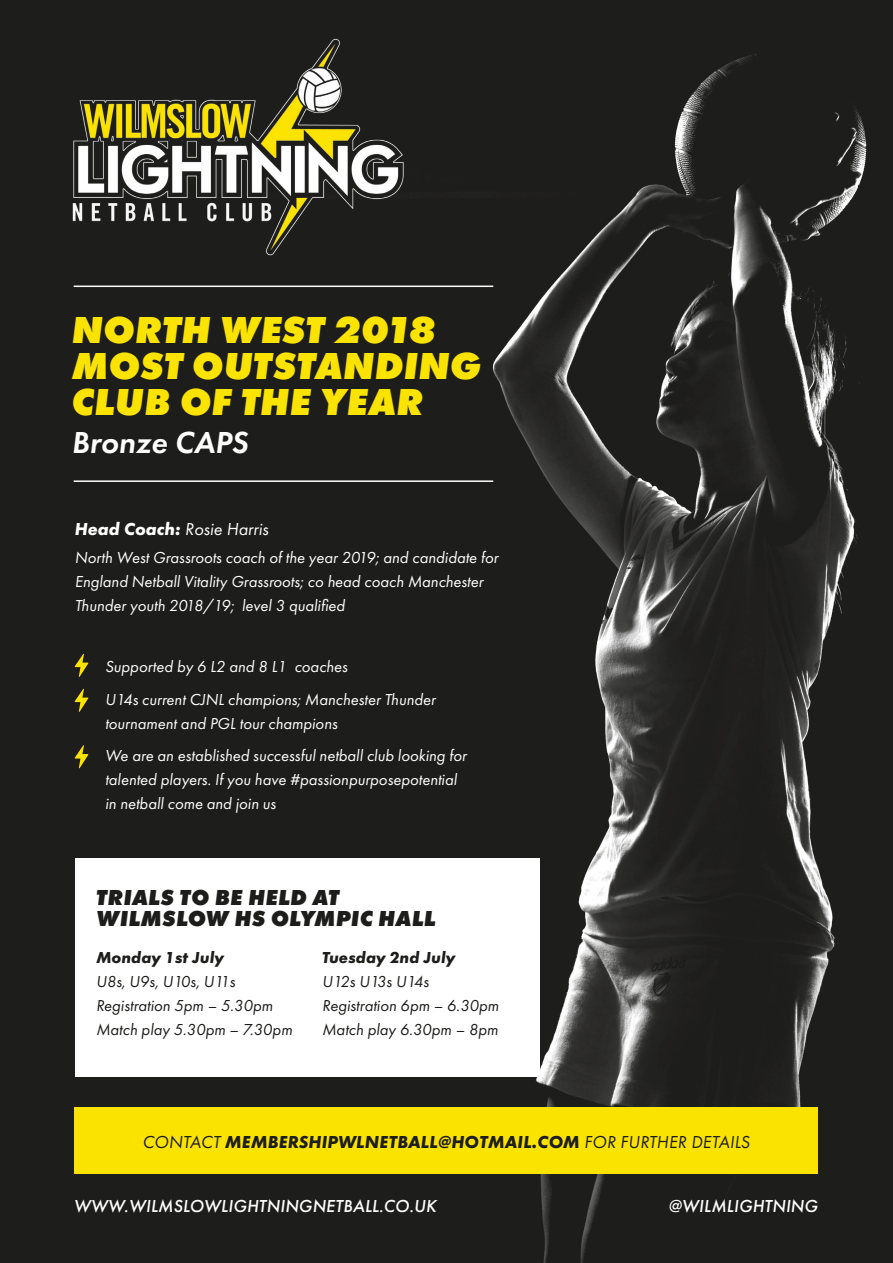
<style>
.page{position:relative;width:893px;height:1263px;background:#1d1d1b}
.page>*{position:absolute;margin:0;border:0;box-sizing:border-box;transform-origin:0 0}
.t1{font:italic 800 39px/36px "Futura PT";color:#fbe300}
.t2{font:italic 600 31.5px "Futura PT";color:#fff}
.t3{font:italic 800 22.5px/21px "Futura PT";letter-spacing:.01em;color:#1d1d1b}
.t4{font:italic 700 18px "Futura PT";letter-spacing:.01em;color:#1d1d1b}
.t5{font:italic 500 18px "Futura PT";letter-spacing:.01em;color:#fff}
.t6{font:italic 18px "Futura PT";color:#fff}
.t7{font:italic 16.5px/24px "Futura PT";color:#fff}
.t8{font:italic 16.5px/24px "Futura PT";color:#1d1d1b}
.s1{font-weight:700}
.s2{font-weight:400}
</style>
<div class="page">
<img style="left:217px;top:54px;width:650px;height:1209px">
<img style="left:72px;top:38px;width:339px;height:226px">
<div style="left:75px;top:858px;width:465px;height:218px;background:#fff"></div>
<div style="left:75px;top:1107px;width:743px;height:67px;background:#fbe300"></div>
<svg style="left:75px;top:654px;width:13px;height:23px"></svg>
<svg style="left:75px;top:745px;width:13px;height:23px"></svg>
<svg style="left:75px;top:689px;width:13px;height:23px"></svg>
<hr style="left:74px;top:480px;width:419px;height:2px;background:#fff">
<hr style="left:74px;top:286px;width:419px;height:1px;background:#fff">
<p class="t1" style="left:72px;top:311px;width:411px">NORTH WEST 2018<br>MOST OUTSTANDING<br>CLUB OF THE YEAR</p>
<p class="t2" style="left:72px;top:422px;width:178px">Bronze CAPS</p>
<p class="t6" style="left:75px;top:518px;width:195px"><span class="s1">Head Coach:</span> Rosie Harris</p>
<p class="t7" style="left:75px;top:545px;width:425px">North West Grassroots coach of the year 2019; and candidate for<br>England Netball Vitality Grassroots; co head coach Manchester<br>Thunder youth 2018/19; level 3 qualified</p>
<p class="t7" style="left:105px;top:654px;width:244px">Supported by 6 L2 and 8 L1 coaches</p>
<p class="t7" style="left:105px;top:687px;width:332px">U14s current CJNL champions; Manchester Thunder tournament and PGL tour champions</p>
<p class="t7" style="left:105px;top:743px;width:363px">We are an established successful netball club looking for talented players. If you have #passionpurposepotential in netball come and join us</p>
<p class="t3" style="left:96px;top:886px;width:341px">TRIALS TO BE HELD AT<br>WILMSLOW HS OLYMPIC HALL</p>
<p class="t8" style="left:96px;top:945px;width:198px"><span class="s1">Monday 1st July<br></span>U8s, U9s, U10s, U11s<br>Registration 5pm – 5.30pm<br>Match play 5.30pm – 7.30pm</p>
<p class="t8" style="left:322px;top:945px;width:178px"><span class="s1">Tuesday 2nd July<br></span>U12s U13s U14s<br>Registration 6pm – 6.30pm<br>Match play 6.30pm – 8pm</p>
<p class="t4" style="left:143px;top:1131px;width:609px"><span class="s2">CONTACT</span> MEMBERSHIPWLNETBALL@HOTMAIL.COM <span class="s2">FOR FURTHER DETAILS</span></p>
<p class="t5" style="left:74px;top:1195px;width:364px">WWW.WILMSLOWLIGHTNINGNETBALL.CO.UK</p>
<p class="t5" style="left:668px;top:1195px;width:151px">@WILMLIGHTNING</p>
</div>
